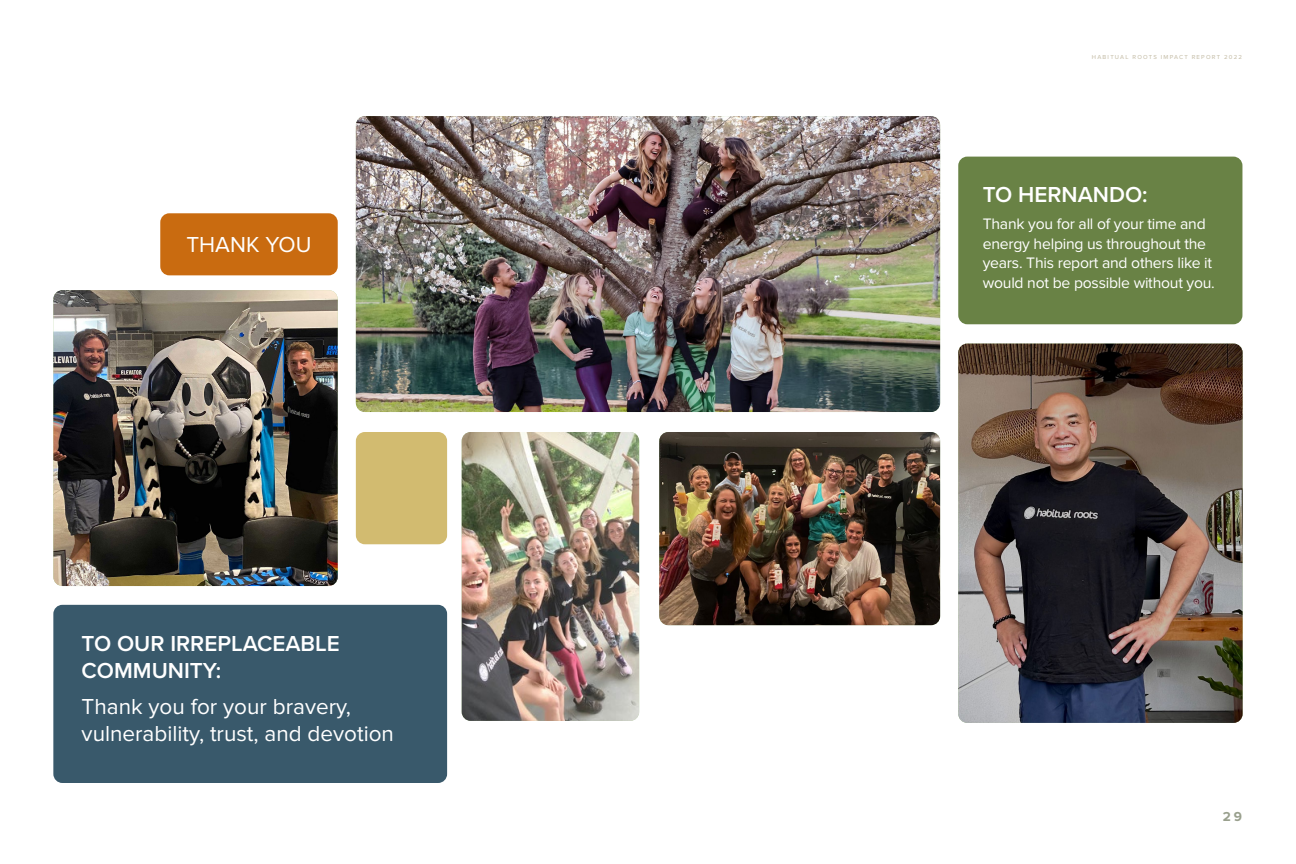
<style>
.page{position:relative;width:1296px;height:864px;background:#fff}
.page>*{position:absolute;margin:0;border:0;box-sizing:border-box;transform-origin:0 0}
.t1{font:22.5px/27px "Proxima Nova";color:#fff}
.t2{font:600 22.5px/27px "Proxima Nova";color:#fff}
.t3{font:15.75px/19.5px "Proxima Nova";letter-spacing:-.015em;color:#fff}
.t4{font:700 13.5px "Proxima Nova";color:#99a08d}
.t5{font:500 6px "Proxima Nova";letter-spacing:.2em;color:#cac3af}
</style>
<div class="page">
<img style="left:356px;top:116px;width:584px;height:296px">
<div style="left:160px;top:213px;width:178px;height:62px;background:#c96b10;border-radius:9px"></div>
<div style="left:356px;top:432px;width:91px;height:112px;background:#d2bb70;border-radius:9px"></div>
<div style="left:53px;top:605px;width:394px;height:178px;background:#39596b;border-radius:9px"></div>
<div style="left:958px;top:157px;width:284px;height:167px;background:#698245;border-radius:9px"></div>
<img style="left:659px;top:432px;width:281px;height:193px">
<img style="left:53px;top:290px;width:285px;height:296px">
<img style="left:462px;top:432px;width:177px;height:289px">
<img style="left:958px;top:344px;width:285px;height:379px">
<h1 class="t1" style="left:186px;top:232px;width:127px">THANK YOU</h1>
<h1 class="t2" style="left:82px;top:629px;width:260px">TO OUR IRREPLACEABLE<br>COMMUNITY:</h1>
<h1 class="t1" style="left:82px;top:694px;width:314px">Thank you for your bravery, vulnerability, trust, and devotion</h1>
<p class="t5" style="left:1092px;top:52px;width:152px">HABITUAL ROOTS IMPACT REPORT 2022</p>
<h1 class="t2" style="left:983px;top:181px;width:167px">TO HERNANDO:</h1>
<p class="t3" style="left:983px;top:215px;width:234px">Thank you for all of your time and energy helping us throughout the years. This report and others like it would not be possible without you.</p>
<p class="t4" style="left:1223px;top:808px;width:21px">29</p>
</div>
